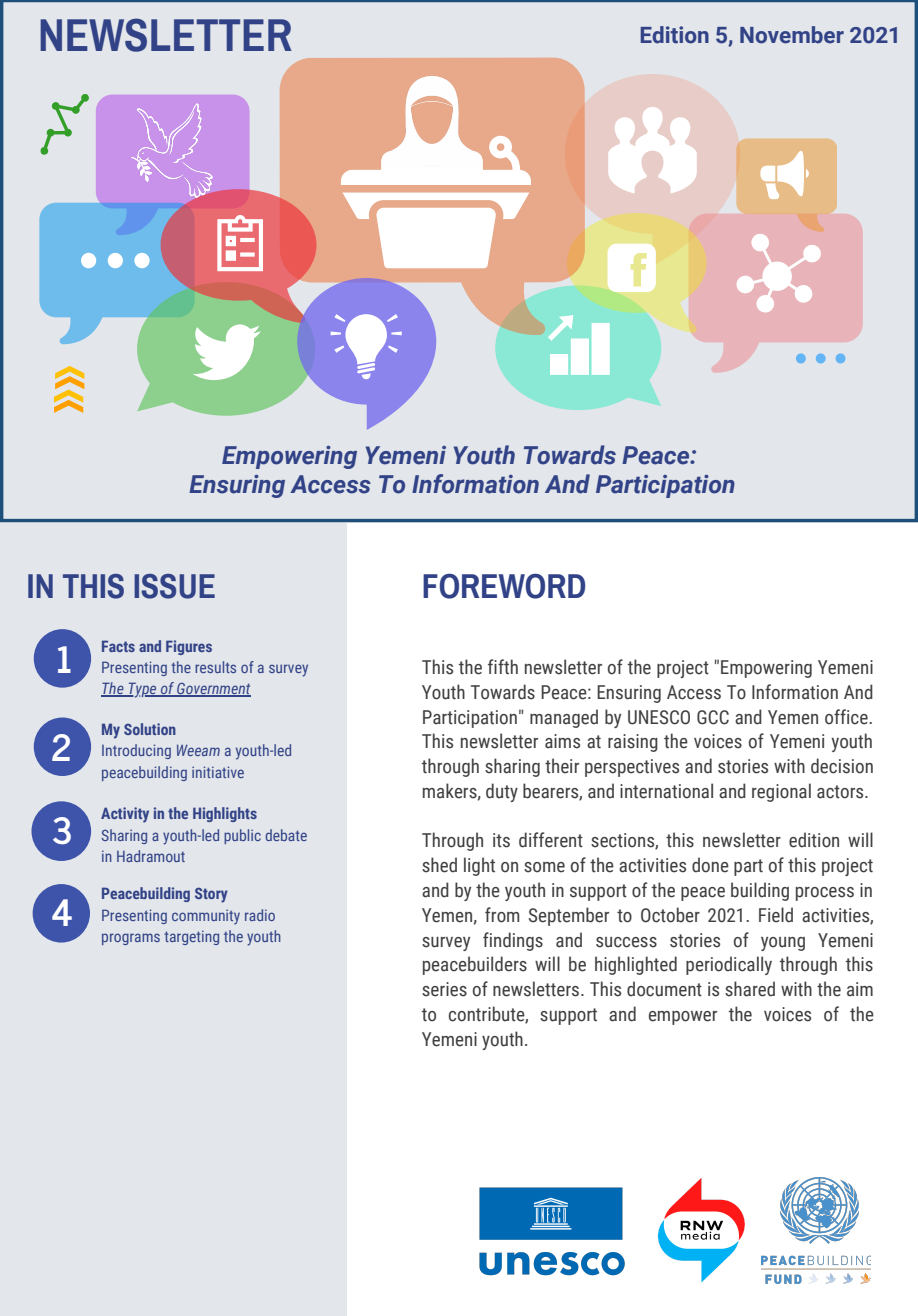
<style>
.page{position:relative;width:918px;height:1316px;background:#fff}
.page>*{position:absolute;margin:0;border:0;box-sizing:border-box;transform-origin:0 0}
.t1{font:700 45px "Archivo Narrow";color:#314287}
.t2{font:700 36px "News Cycle";color:#fff}
.t3{font:700 33.75px "Archivo Narrow";color:#314287}
.t4{font:italic 700 24.75px/29.2px "Roboto";color:#314287;text-align:center}
.t5{font:700 22.5px "Roboto";color:#314287}
.t6{font:19.2px/24.8px "Roboto Condensed";color:#3e3e3e;text-align:justify}
.t7{font:15.75px/21.3px "Roboto Condensed";color:#314287}
.t8{font:700 15.75px "Roboto Condensed";color:#314287}
.t9{font:italic 15.75px "Roboto Condensed";color:#314287}
.s1{font-weight:700}
.s2{font-style:italic}
</style>
<div class="page">
<div style="left:0;top:0;width:918px;height:522px;background:#e3e6ea"></div>
<svg style="left:284px;top:57px;width:296px;height:17px;fill:#e8a88a"></svg>
<img style="left:335px;top:70px;width:173px;height:4px">
<svg style="left:39px;top:74px;width:824px;height:356px"></svg>
<div style="left:0;top:523px;width:347px;height:792px;background:#e3e6ea"></div>
<div style="left:34px;top:629px;width:57px;height:58px;background:#3e54ab;border-radius:50%"></div>
<div style="left:32px;top:801px;width:59px;height:60px;background:#3e54ab;border-radius:50%"></div>
<div style="left:34px;top:717px;width:57px;height:59px;background:#3e54ab;border-radius:50%"></div>
<hr style="left:101px;top:695px;width:149px;height:1px;background:#314287">
<div style="left:33px;top:884px;width:57px;height:58px;background:#3e54ab;border-radius:50%"></div>
<img style="left:657px;top:1177px;width:88px;height:106px">
<img style="left:479px;top:1187px;width:146px;height:89px">
<img style="left:762px;top:1177px;width:109px;height:105px">
<h1 class="t1" style="left:38px;top:3px;width:256px">NEWSLETTER</h1>
<p class="t5" style="left:639px;top:19px;width:263px">Edition 5, November 2021</p>
<p class="t4" style="left:190px;top:439px;width:548px">Empowering Yemeni Youth Towards Peace:<br>Ensuring Access To Information And Participation</p>
<h3 class="t3" style="left:27px;top:562px;width:191px">IN THIS ISSUE</h3>
<h3 class="t3" style="left:422px;top:562px;width:166px">FOREWORD</h3>
<h2 class="t2" style="left:57px;top:628px;width:17px">1</h2>
<h2 class="t2" style="left:51px;top:715px;width:23px">2</h2>
<h2 class="t2" style="left:52px;top:799px;width:22px">3</h2>
<h2 class="t2" style="left:50px;top:881px;width:24px">4</h2>
<p class="t8" style="left:101px;top:635px;width:113px">Facts and Figures</p>
<p class="t7" style="left:101px;top:656px;width:209px">Presenting the results of a survey</p>
<p class="t9" style="left:101px;top:677px;width:151px">The Type of Government</p>
<p class="t7" style="left:101px;top:718px;width:193px"><span class="s1">My Solution<br></span>Introducing <span class="s2">Weeam</span> a youth-led peacebuilding initiative</p>
<p class="t8" style="left:101px;top:802px;width:157px">Activity in the Highlights</p>
<p class="t7" style="left:101px;top:824px;width:208px">Sharing a youth-led public debate in Hadramout</p>
<p class="t8" style="left:101px;top:882px;width:128px">Peacebuilding Story</p>
<p class="t7" style="left:101px;top:903px;width:182px">Presenting community radio programs targeting the youth</p>
<p class="t6" style="left:422px;top:654px;width:454px">This the fifth newsletter of the project "Empowering Yemeni Youth Towards Peace: Ensuring Access To Information And Participation" managed by UNESCO GCC and Yemen office.<br>This newsletter aims at raising the voices of Yemeni youth through sharing their perspectives and stories with decision makers, duty bearers, and international and regional actors.</p>
<p class="t6" style="left:422px;top:827px;width:454px">Through its different sections, this newsletter edition will shed light on some of the activities done part of this project and by the youth in support of the peace building process in Yemen, from September to October 2021. Field activities, survey findings and success stories of young Yemeni peacebuilders will be highlighted periodically through this series of newsletters. This document is shared with the aim to contribute, support and empower the voices of the Yemeni youth.</p>
</div>
